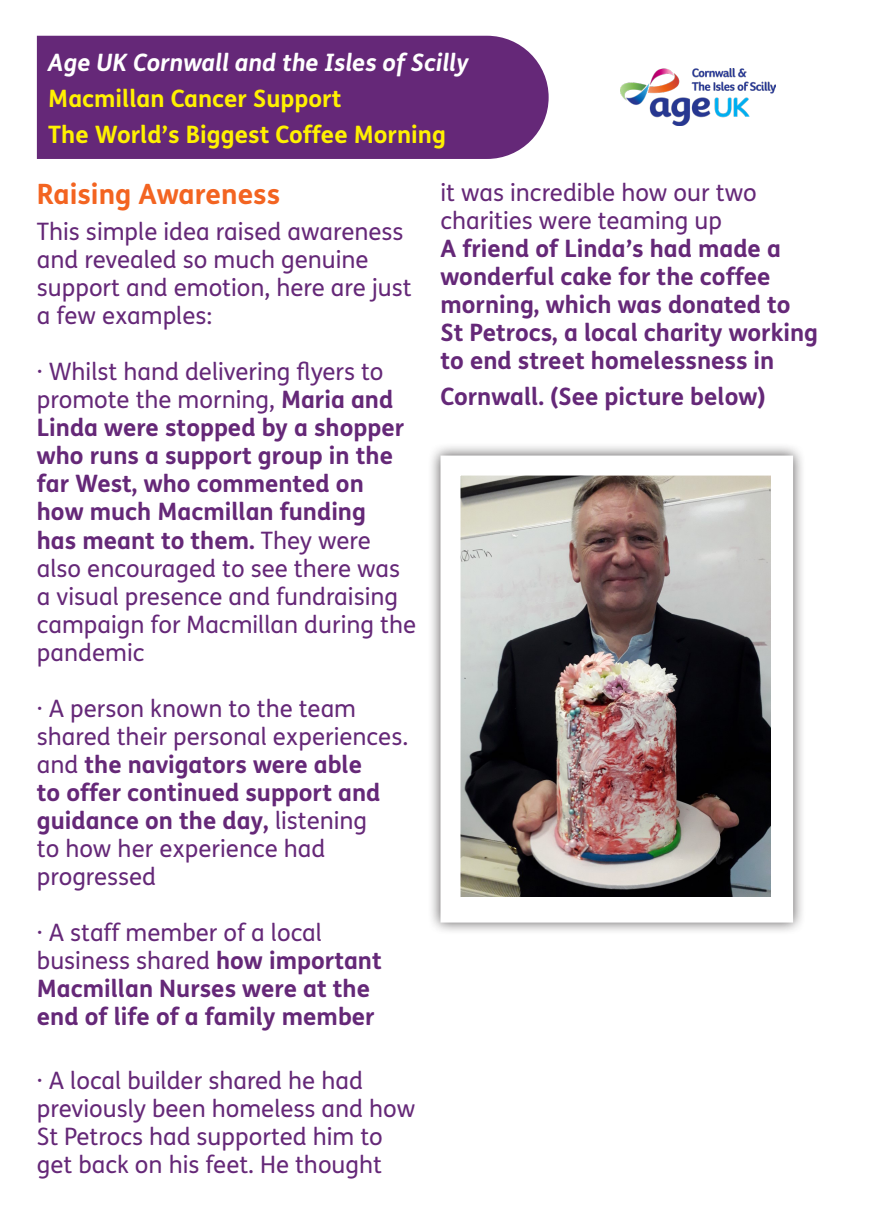
<style>
.page{position:relative;width:874px;height:1225px;background:#fff}
.page>*{position:absolute;margin:0;border:0;box-sizing:border-box;transform-origin:0 0}
.t1{font:700 28px "FS Me";color:#f36421}
.t2{font:24px/28px "FS Me";color:#652878}
.t3{font:700 24px/28px "FS Me";color:#652878}
.t4{font:700 24px "FS Me";color:#fff101}
.t5{font:italic 700 24px "FS Me";color:#fff}
.s1{font-weight:700}
.s2{font-weight:400}
</style>
<div class="page">
<div style="left:37px;top:36px;width:511px;height:123px;background:#652878"></div>
<img style="left:620px;top:69px;width:155px;height:57px">
<div style="left:427px;top:443px;width:378px;height:492px;background:#231f20;opacity:.75"></div>
<img style="left:461px;top:476px;width:309px;height:420px">
<p class="t5" style="left:48px;top:43px;width:421px">Age UK Cornwall and the Isles of Scilly</p>
<p class="t4" style="left:48px;top:80px;width:295px">Macmillan Cancer Support</p>
<p class="t4" style="left:48px;top:116px;width:399px">The World’s Biggest Coffee Morning</p>
<p class="t1" style="left:37px;top:173px;width:244px">Raising Awareness</p>
<p class="t2" style="left:37px;top:217px;width:376px">This simple idea raised awareness and revealed so much genuine support and emotion, here are just a few examples:</p>
<p class="t2" style="left:37px;top:357px;width:380px">· Whilst hand delivering flyers to promote the morning, <span class="s1">Maria and<br>Linda were stopped by a shopper who runs a support group in the far West, who commented on how much Macmillan funding<br>has meant to them.</span> They were also encouraged to see there was a visual presence and fundraising campaign for Macmillan during the pandemic</p>
<p class="t2" style="left:37px;top:693px;width:372px">· A person known to the team shared their personal experiences. and <span class="s1">the navigators were able<br>to offer continued support and guidance on the day,</span> listening<br>to how her experience had progressed</p>
<p class="t3" style="left:37px;top:917px;width:346px"><span class="s2">· A staff member of a local business shared</span> how important<br>Macmillan Nurses were at the end of life of a family member</p>
<p class="t2" style="left:37px;top:1065px;width:380px">· A local builder shared he had previously been homeless and how<br>St Petrocs had supported him to get back on his feet. He thought</p>
<p class="t2" style="left:440px;top:178px;width:317px">it was incredible how our two charities were teaming up</p>
<p class="t3" style="left:440px;top:234px;width:379px">A friend of Linda’s had made a wonderful cake for the coffee morning, which was donated to<br>St Petrocs, a local charity working to end street homelessness in</p>
<p class="t3" style="left:440px;top:382px;width:326px">Cornwall. (See picture below)</p>
</div>
